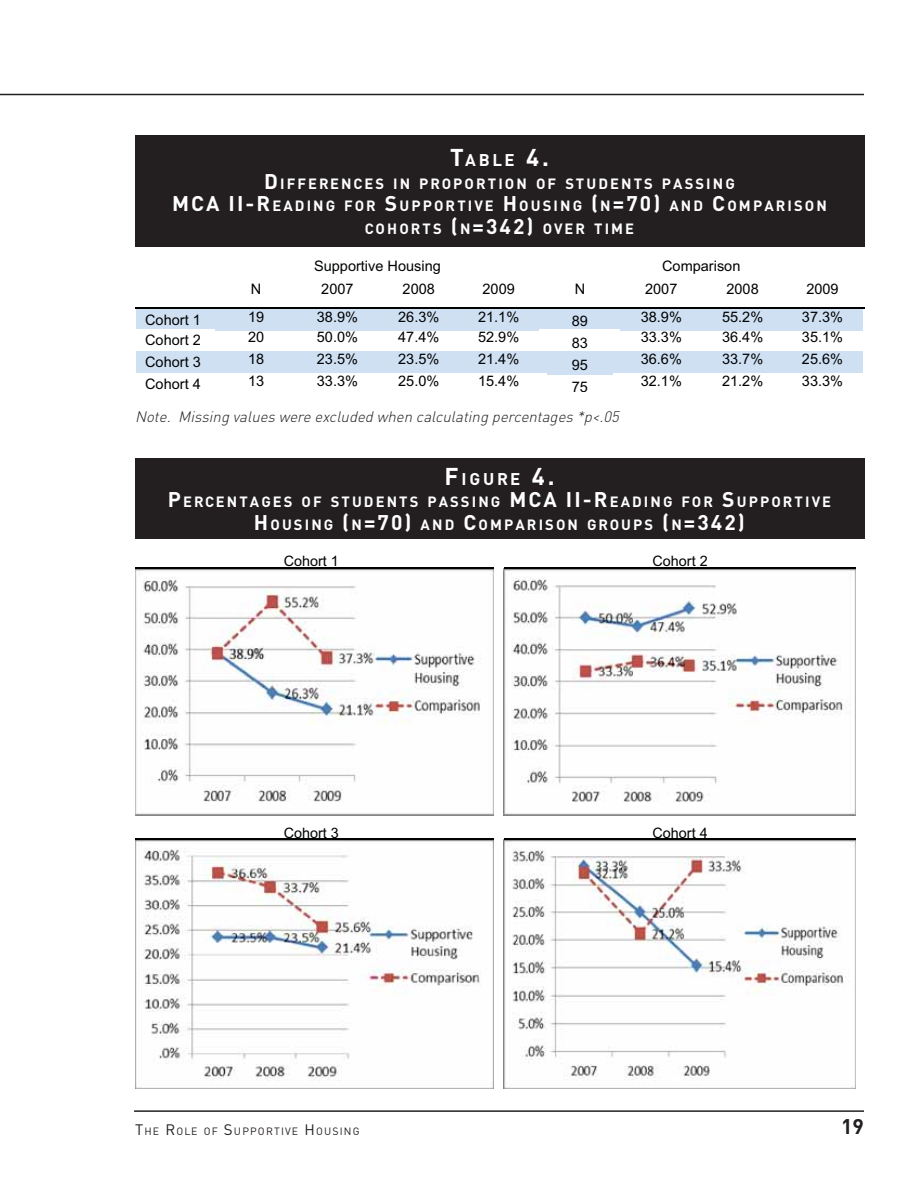
<style>
.page{position:relative;width:918px;height:1188px;background:#fff}
.page>*{position:absolute;margin:0;border:0;box-sizing:border-box;transform-origin:0 0}
.t1{font:700 21px "DINOT";color:#231f20}
.t2{font:700 16.8px "DINOT";letter-spacing:.17em;color:#fff}
.t3{font:italic 300 15px "DINOT";color:#231f20}
.t4{font:700 14.7px/22.5px "DINOT";letter-spacing:.145em;color:#fff;text-align:center}
.t5{font:14.55px "Arial";color:#010202}
.t6{font:14.4px "Arial";color:#010202}
.t7{font:10.5px "DINOT";letter-spacing:.115em;color:#231f20}
.s1{font-size:24px}
.s2{font-size:21px}
.s3{font-size:15px}
</style>
<div class="page">
<hr style="left:134px;top:1110px;width:730px;height:2px;background:#231f20">
<div style="left:135px;top:135px;width:729px;height:111px;background:#231f20"></div>
<div style="left:136px;top:308px;width:80px;height:21px;background:#cfe0f3"></div>
<div style="left:215px;top:309px;width:81px;height:22px;background:#cfe0f3"></div>
<div style="left:296px;top:309px;width:82px;height:22px;background:#cfe0f3"></div>
<div style="left:378px;top:309px;width:81px;height:22px;background:#cfe0f3"></div>
<div style="left:457px;top:309px;width:82px;height:22px;background:#cfe0f3"></div>
<div style="left:539px;top:308px;width:81px;height:21px;background:#cfe0f3"></div>
<div style="left:620px;top:309px;width:81px;height:22px;background:#cfe0f3"></div>
<div style="left:701px;top:309px;width:80px;height:22px;background:#cfe0f3"></div>
<div style="left:781px;top:309px;width:82px;height:22px;background:#cfe0f3"></div>
<hr style="left:135px;top:308px;width:729px;height:1px;background:#010202">
<div style="left:136px;top:351px;width:80px;height:22px;background:#cfe0f3"></div>
<div style="left:215px;top:351px;width:81px;height:22px;background:#cfe0f3"></div>
<div style="left:296px;top:351px;width:82px;height:22px;background:#cfe0f3"></div>
<div style="left:378px;top:351px;width:81px;height:22px;background:#cfe0f3"></div>
<div style="left:457px;top:351px;width:82px;height:22px;background:#cfe0f3"></div>
<div style="left:539px;top:351px;width:81px;height:22px;background:#cfe0f3"></div>
<div style="left:547px;top:357px;width:66px;height:17px;background:#cfe0f3"></div>
<div style="left:620px;top:351px;width:81px;height:22px;background:#cfe0f3"></div>
<div style="left:701px;top:351px;width:80px;height:22px;background:#cfe0f3"></div>
<div style="left:781px;top:351px;width:82px;height:22px;background:#cfe0f3"></div>
<div style="left:135px;top:458px;width:729px;height:81px;background:#231f20"></div>
<img style="left:135px;top:569px;width:359px;height:246px">
<hr style="left:135px;top:567px;width:359px;height:2px;background:#010202">
<img style="left:504px;top:569px;width:351px;height:246px">
<hr style="left:504px;top:567px;width:351px;height:2px;background:#010202">
<img style="left:135px;top:840px;width:359px;height:249px">
<hr style="left:135px;top:838px;width:359px;height:2px;background:#010202">
<img style="left:504px;top:840px;width:351px;height:249px">
<hr style="left:504px;top:838px;width:351px;height:2px;background:#010202">
<hr style="left:0;top:94px;width:864px;height:1px;background:#231f20">
<p class="t2" style="left:450px;top:150px;width:100px"><span class="s1">T</span>ABLE <span class="s1">4.</span></p>
<p class="t4" style="left:172px;top:172px;width:656px"><span class="s2">D</span>IFFERENCES IN PROPORTION OF STUDENTS PASSING<br><span class="s2">MCA II-R</span>EADING FOR <span class="s2">S</span>UPPORTIVE <span class="s2">H</span>OUSING <span class="s2">(</span>N<span class="s2">=70)</span> AND <span class="s2">C</span>OMPARISON<br>COHORTS <span class="s2">(</span>N<span class="s2">=342)</span> OVER TIME</p>
<p class="t5" style="left:314px;top:261px;width:128px">Supportive Housing</p>
<p class="t5" style="left:662px;top:261px;width:80px">Comparison</p>
<p class="t5" style="left:251px;top:284px;width:12px">N</p>
<p class="t5" style="left:321px;top:284px;width:34px">2007</p>
<p class="t5" style="left:403px;top:284px;width:34px">2008</p>
<p class="t5" style="left:483px;top:284px;width:34px">2009</p>
<p class="t5" style="left:575px;top:284px;width:12px">N</p>
<p class="t5" style="left:645px;top:284px;width:34px">2007</p>
<p class="t5" style="left:727px;top:284px;width:34px">2008</p>
<p class="t5" style="left:806px;top:284px;width:34px">2009</p>
<p class="t5" style="left:145px;top:315px;width:57px">Cohort 1</p>
<p class="t5" style="left:248px;top:312px;width:18px">19</p>
<p class="t5" style="left:317px;top:312px;width:43px">38.9%</p>
<p class="t5" style="left:398px;top:312px;width:43px">26.3%</p>
<p class="t5" style="left:478px;top:312px;width:43px">21.1%</p>
<p class="t5" style="left:572px;top:316px;width:18px">89</p>
<p class="t5" style="left:641px;top:312px;width:43px">38.9%</p>
<p class="t5" style="left:722px;top:312px;width:43px">55.2%</p>
<p class="t5" style="left:802px;top:312px;width:43px">37.3%</p>
<p class="t5" style="left:145px;top:335px;width:57px">Cohort 2</p>
<p class="t5" style="left:248px;top:332px;width:18px">20</p>
<p class="t5" style="left:317px;top:332px;width:43px">50.0%</p>
<p class="t5" style="left:398px;top:332px;width:43px">47.4%</p>
<p class="t5" style="left:478px;top:332px;width:43px">52.9%</p>
<p class="t5" style="left:641px;top:332px;width:43px">33.3%</p>
<p class="t5" style="left:722px;top:332px;width:43px">36.4%</p>
<p class="t5" style="left:802px;top:332px;width:43px">35.1%</p>
<p class="t5" style="left:572px;top:338px;width:18px">83</p>
<p class="t5" style="left:145px;top:357px;width:57px">Cohort 3</p>
<p class="t5" style="left:248px;top:354px;width:18px">18</p>
<p class="t5" style="left:317px;top:354px;width:43px">23.5%</p>
<p class="t5" style="left:398px;top:354px;width:43px">23.5%</p>
<p class="t5" style="left:478px;top:354px;width:43px">21.4%</p>
<p class="t5" style="left:145px;top:378px;width:57px">Cohort 4</p>
<p class="t5" style="left:248px;top:376px;width:18px">13</p>
<p class="t5" style="left:317px;top:376px;width:43px">33.3%</p>
<p class="t5" style="left:398px;top:376px;width:43px">25.0%</p>
<p class="t5" style="left:478px;top:376px;width:43px">15.4%</p>
<p class="t5" style="left:572px;top:360px;width:18px">95</p>
<p class="t5" style="left:572px;top:381px;width:18px">75</p>
<p class="t3" style="left:135px;top:411px;width:489px">Note. Missing values were excluded when calculating percentages *p&lt;.05</p>
<p class="t5" style="left:641px;top:354px;width:43px">36.6%</p>
<p class="t5" style="left:722px;top:354px;width:43px">33.7%</p>
<p class="t5" style="left:802px;top:354px;width:43px">25.6%</p>
<p class="t5" style="left:641px;top:376px;width:43px">32.1%</p>
<p class="t5" style="left:722px;top:376px;width:43px">21.2%</p>
<p class="t5" style="left:802px;top:376px;width:43px">33.3%</p>
<p class="t2" style="left:444px;top:469px;width:112px"><span class="s1">F</span>IGURE <span class="s1">4.</span></p>
<p class="t4" style="left:168px;top:491px;width:665px"><span class="s2">P</span>ERCENTAGES OF STUDENTS PASSING <span class="s2">MCA II-R</span>EADING FOR <span class="s2">S</span>UPPORTIVE<br><span class="s2">H</span>OUSING <span class="s2">(</span>N<span class="s2">=70)</span> AND <span class="s2">C</span>OMPARISON GROUPS <span class="s2">(</span>N<span class="s2">=342)</span></p>
<p class="t6" style="left:284px;top:556px;width:57px">Cohort 1</p>
<p class="t6" style="left:653px;top:556px;width:57px">Cohort 2</p>
<p class="t6" style="left:284px;top:828px;width:57px">Cohort 3</p>
<p class="t6" style="left:653px;top:828px;width:57px">Cohort 4</p>
<p class="t7" style="left:135px;top:1125px;width:226px"><span class="s3">T</span>HE <span class="s3">R</span>OLE OF <span class="s3">S</span>UPPORTIVE <span class="s3">H</span>OUSING</p>
<h1 class="t1" style="left:841px;top:1119px;width:24px">19</h1>
</div>
